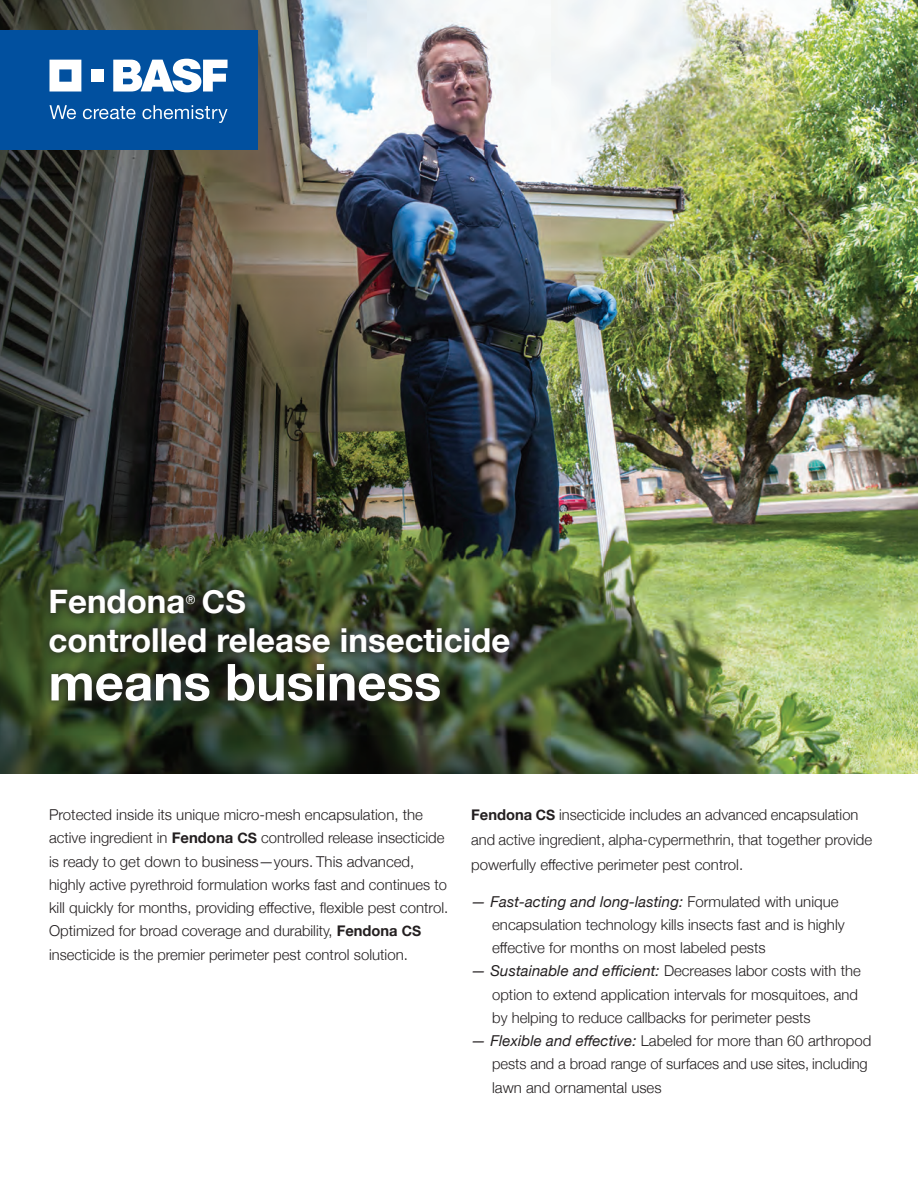
<style>
.page{position:relative;width:918px;height:1188px;background:#fff}
.page>*{position:absolute;margin:0;border:0;box-sizing:border-box;transform-origin:0 0}
.t1{font:700 51px "Helvetica Neue";color:#fff}
.t2{font:700 33px "Helvetica Neue";color:#fff}
.t3{font:700 31.5px "Helvetica Neue";color:#fff}
.t4{font:300 15px/23.2px "Helvetica Neue";color:#231f20}
.t5{font:12px "Helvetica Neue";color:#fff}
.s1{font-weight:700}
.s2{font-weight:700;font-size:14.25px}
.s3{font-weight:400;font-style:italic}
</style>
<div class="page">
<img style="left:0;top:0;width:918px;height:773px">
<div style="left:40px;top:580px;width:479px;height:131px;background:#231f20;opacity:.8"></div>
<svg style="left:0;top:30px;width:257px;height:119px;background:#2468ac"></svg>
<p class="t2" style="left:49px;top:575px;width:138px">Fendona</p>
<p class="t5" style="left:186px;top:591px;width:11px">®</p>
<p class="t3" style="left:202px;top:577px;width:45px">CS</p>
<p class="t2" style="left:49px;top:614px;width:463px">controlled release insecticide</p>
<p class="t1" style="left:49px;top:642px;width:394px">means business</p>
<p class="t4" style="left:49px;top:802px;width:401px">Protected inside its unique micro-mesh encapsulation, the active ingredient in <span class="s1">Fendona</span> <span class="s2">CS</span> controlled release insecticide is ready to get down to business—yours. This advanced, highly active pyrethroid formulation works fast and continues to kill quickly for months, providing effective, flexible pest control.<br>Optimized for broad coverage and durability, <span class="s1">Fendona</span> <span class="s2">CS </span>insecticide is the premier perimeter pest control solution.</p>
<p class="t4" style="left:471px;top:802px;width:403px;line-height:24.8px"><span class="s1">Fendona</span> <span class="s2">CS</span> insecticide includes an advanced encapsulation and active ingredient, alpha-cypermethrin, that together provide powerfully effective perimeter pest control.</p>
<p class="t4" style="left:492px;top:889px;width:354px;text-indent:-21px"><span class="s3">— Fast-acting and long-lasting:</span> Formulated with unique encapsulation technology kills insects fast and is highly effective for months on most labeled pests</p>
<p class="t4" style="left:492px;top:958px;width:370px;text-indent:-21px"><span class="s3">— Sustainable and efficient:</span> Decreases labor costs with the option to extend application intervals for mosquitoes, and by helping to reduce callbacks for perimeter pests</p>
<p class="t4" style="left:492px;top:1028px;width:381px;text-indent:-21px"><span class="s3">— Flexible and effective:</span> Labeled for more than 60 arthropod pests and a broad range of surfaces and use sites, including lawn and ornamental uses</p>
</div>
